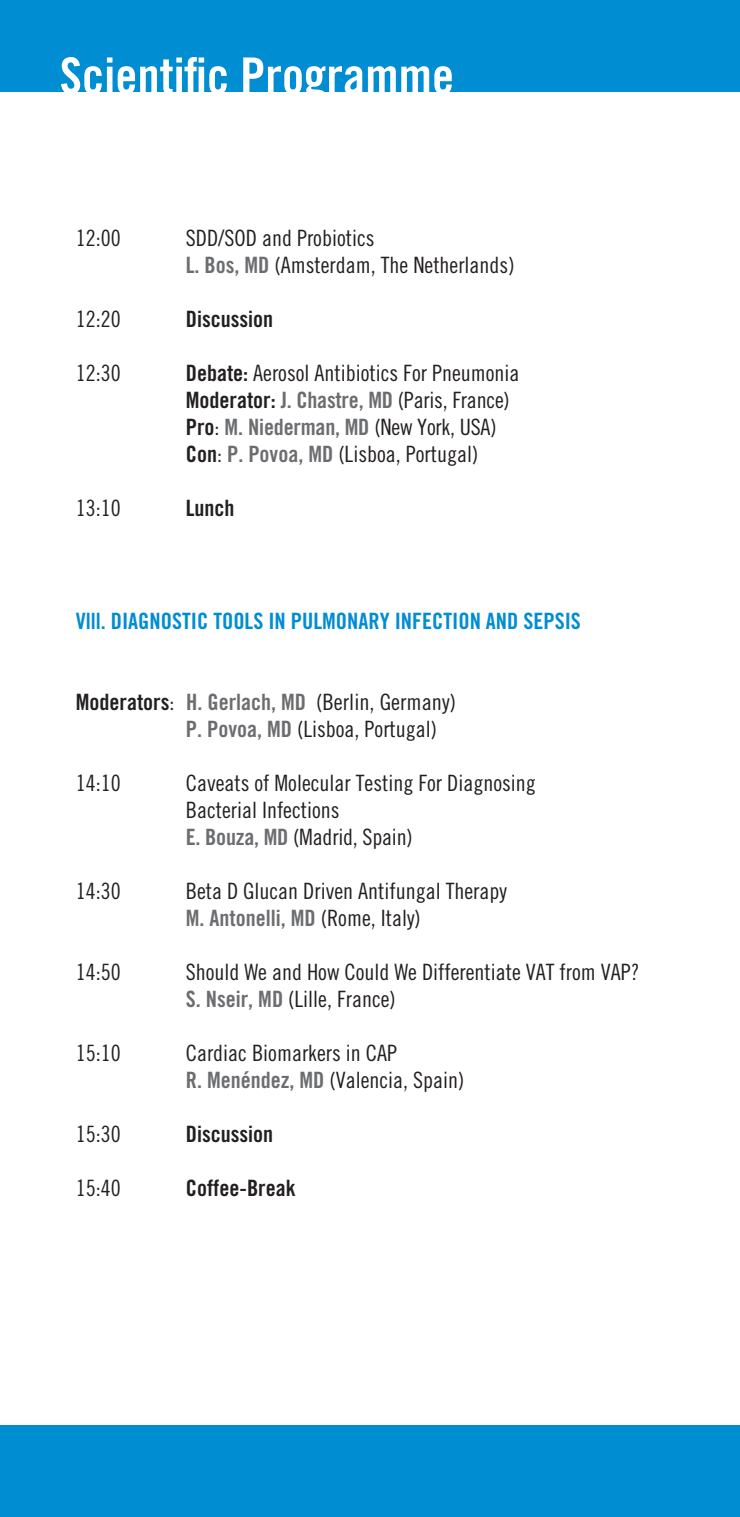
<style>
.page{position:relative;width:740px;height:1517px;background:#fff}
.page>*{position:absolute;margin:0;border:0;box-sizing:border-box;transform-origin:0 0}
.t1{font:50px "Trade Gothic Bold Cond Twenty";color:#fff}
.t2{font:22.5px/27px "Trade Gothic Cond Eighteen";color:#231f20}
.t3{font:22.5px "Trade Gothic Bold Cond Twenty";color:#008dd1}
.t4{font:22.5px "Trade Gothic Bold Cond Twenty";color:#231f20}
.t5{font:22.5px "Trade Gothic Bold Cond Twenty";color:#6c6d70}
.s1{font-family:"Trade Gothic Bold Cond Twenty";color:#6c6d70}
.s2{font-family:"Trade Gothic Bold Cond Twenty"}
.s3{font-family:"Trade Gothic Cond Eighteen";color:#231f20}
</style>
<div class="page">
<div style="left:0;top:1425px;width:740px;height:92px;background:#008dd1"></div>
<div style="left:0;top:0;width:740px;height:91px;background:#008dd1"></div>
<h1 class="t1" style="left:60px;top:45px;width:396px">Scientific Programme</h1>
<h1 class="t1" style="left:51px;top:46px;width:340px">Scientifc Program</h1>
<h1 class="t1" style="left:174px;top:46px;width:13px">i</h1>
<p class="t2" style="left:76px;top:224px;width:46px">12:00</p>
<p class="t2" style="left:186px;top:224px;width:330px">SDD/SOD and Probiotics<br><span class="s1">L. Bos, MD</span> (Amsterdam, The Netherlands)</p>
<p class="t2" style="left:76px;top:305px;width:46px">12:20</p>
<p class="t4" style="left:186px;top:305px;width:89px">Discussion</p>
<p class="t2" style="left:76px;top:359px;width:46px">12:30</p>
<p class="t2" style="left:186px;top:359px;width:335px"><span class="s2">Debate:</span> Aerosol Antibiotics For Pneumonia <span class="s2">Moderator:</span> <span class="s1">J. Chastre, MD</span> (Paris, France)<br><span class="s2">Pro</span>: <span class="s1">M. Niederman, MD</span> (New York, USA)<br><span class="s2">Con</span>: <span class="s1">P. Povoa, MD</span> (Lisboa, Portugal)</p>
<p class="t2" style="left:76px;top:494px;width:46px">13:10</p>
<p class="t4" style="left:186px;top:494px;width:50px">Lunch</p>
<p class="t3" style="left:76px;top:607px;width:506px">Vlll. DIAGNOSTIC TOOLS IN PULMONARY INFECTION AND SEPSIS</p>
<p class="t2" style="left:186px;top:688px;width:271px;text-indent:-110px"><span class="s2">Moderators</span>: <span class="s1">H. Gerlach, MD</span> (Berlin, Germany)<br><span class="s1">P. Povoa, MD</span> (Lisboa, Portugal)</p>
<p class="t2" style="left:76px;top:769px;width:46px">14:10</p>
<p class="t2" style="left:186px;top:769px;width:351px">Caveats of Molecular Testing For Diagnosing<br>Bacterial Infections<br><span class="s1">E. Bouza, MD</span> (Madrid, Spain)</p>
<p class="t2" style="left:76px;top:877px;width:46px">14:30</p>
<p class="t2" style="left:186px;top:877px;width:323px">Beta D Glucan Driven Antifungal Therapy</p>
<p class="t5" style="left:186px;top:904px;width:236px">M. Antonelli, MD <span class="s3">(Rome, Italy)</span></p>
<p class="t2" style="left:76px;top:958px;width:46px">14:50</p>
<p class="t2" style="left:186px;top:958px;width:455px">Should We and How Could We Differentiate VAT from VAP?<br><span class="s1">S. Nseir, MD</span> (Lille, France)</p>
<p class="t2" style="left:76px;top:1039px;width:46px">15:10</p>
<p class="t2" style="left:186px;top:1039px;width:280px">Cardiac Biomarkers in CAP<br><span class="s1">R. Menéndez, MD</span> (Valencia, Spain)</p>
<p class="t2" style="left:76px;top:1120px;width:46px">15:30</p>
<p class="t4" style="left:186px;top:1120px;width:89px">Discussion</p>
<p class="t2" style="left:76px;top:1174px;width:46px">15:40</p>
<p class="t4" style="left:186px;top:1174px;width:111px">Coffee-Break</p>
</div>
